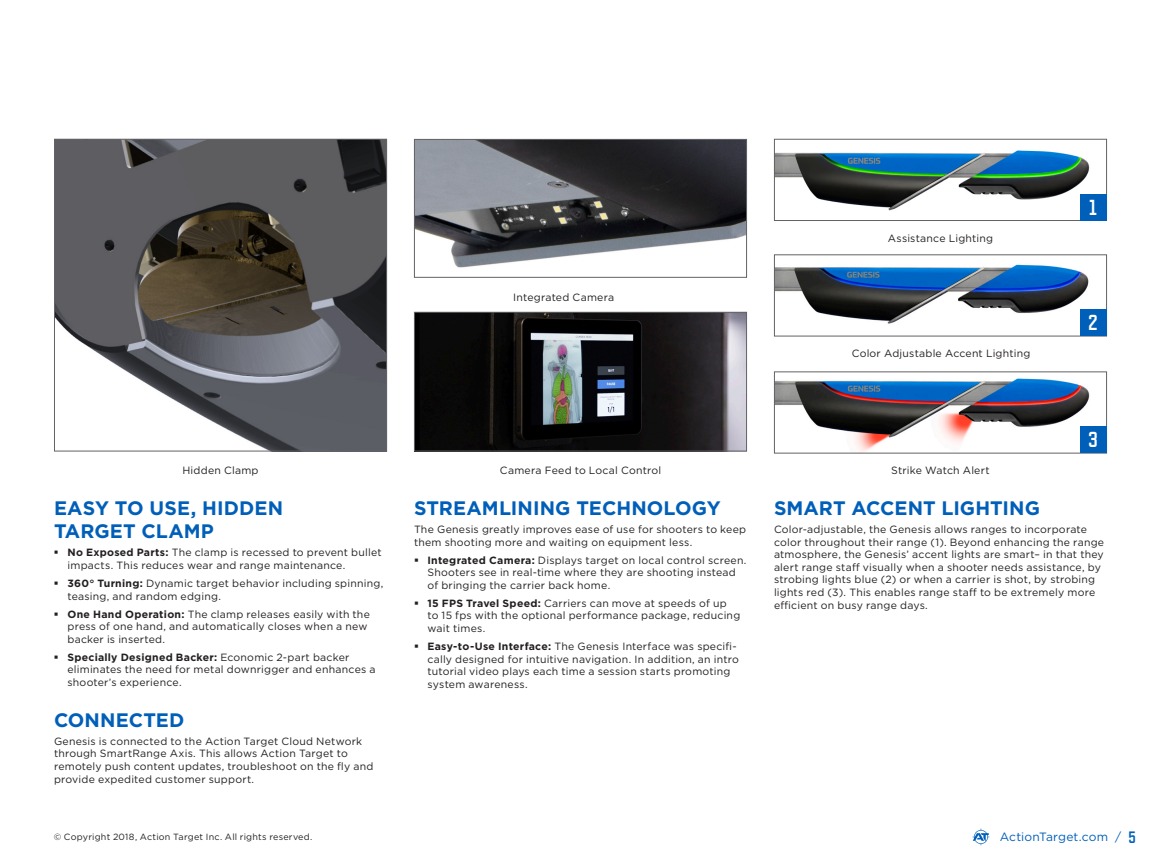
<style>
.page{position:relative;width:1161px;height:864px;background:#fff}
.page>*{position:absolute;margin:0;border:0;box-sizing:border-box;transform-origin:0 0}
.t1{font:700 21.75px "Refrigerator Deluxe";color:#fff}
.t2{font:700 19.5px/23.4px "Gotham";letter-spacing:.005em;color:#005fb9}
.t3{font:12px "Gotham";letter-spacing:.005em;color:#005fb9}
.t4{font:10.5px/12.6px "Gotham";letter-spacing:.02em;color:#231f20}
.t5{font:9px "Gotham";letter-spacing:.02em;color:#231f20}
.s1{font-weight:700}
.s2{font-family:"Refrigerator Deluxe";font-weight:700;font-size:16.5px}
</style>
<div class="page">
<img style="left:56px;top:141px;width:329px;height:308px">
<div style="left:54px;top:139px;width:333px;height:312px;border:1px solid #636366"></div>
<img style="left:776px;top:150px;width:314px;height:61px">
<div style="left:774px;top:139px;width:333px;height:82px;border:1px solid #636366"></div>
<img style="left:776px;top:378px;width:314px;height:74px">
<div style="left:774px;top:371px;width:333px;height:83px;border:1px solid #636366"></div>
<img style="left:776px;top:264px;width:313px;height:60px">
<div style="left:774px;top:254px;width:333px;height:82px;border:1px solid #636366"></div>
<img style="left:416px;top:141px;width:329px;height:127px">
<div style="left:414px;top:139px;width:333px;height:139px;border:1px solid #636366"></div>
<img style="left:416px;top:314px;width:329px;height:135px">
<div style="left:414px;top:312px;width:333px;height:139px;border:1px solid #636366"></div>
<div style="left:1080px;top:309px;width:26px;height:27px;background:#005fb9"></div>
<div style="left:1080px;top:194px;width:26px;height:26px;background:#005fb9"></div>
<div style="left:1080px;top:426px;width:26px;height:27px;background:#005fb9"></div>
<svg style="left:973px;top:829px;width:16px;height:16px"></svg>
<p class="t4" style="left:513px;top:290px;width:103px">Integrated Camera</p>
<p class="t4" style="left:888px;top:232px;width:107px">Assistance Lighting</p>
<p class="t4" style="left:852px;top:346px;width:180px">Color Adjustable Accent Lighting</p>
<h1 class="t1" style="left:1089px;top:194px;width:9px">1</h1>
<h1 class="t1" style="left:1088px;top:310px;width:11px">2</h1>
<p class="t4" style="left:182px;top:464px;width:78px">Hidden Clamp</p>
<p class="t4" style="left:500px;top:464px;width:163px">Camera Feed to Local Control</p>
<h2 class="t2" style="left:54px;top:496px;width:231px">EASY TO USE, HIDDEN<br>TARGET CLAMP</h2>
<p class="t4" style="left:67px;top:546px;width:316px;text-indent:-14px">▪ <span class="s1">No Exposed Parts:</span> The clamp is recessed to prevent bullet impacts. This reduces wear and range maintenance.</p>
<p class="t4" style="left:67px;top:577px;width:317px;text-indent:-14px">▪ <span class="s1">360° Turning:</span> Dynamic target behavior including spinning, teasing, and random edging.</p>
<p class="t4" style="left:67px;top:607px;width:304px;text-indent:-14px">▪ <span class="s1">One Hand Operation:</span> The clamp releases easily with the press of one hand, and automatically closes when a new backer is inserted.</p>
<p class="t4" style="left:67px;top:651px;width:310px;text-indent:-14px">▪ <span class="s1">Specially Designed Backer:</span> Economic 2-part backer eliminates the need for metal downrigger and enhances a shooter’s experience.</p>
<h2 class="t2" style="left:54px;top:708px;width:132px">CONNECTED</h2>
<p class="t4" style="left:54px;top:735px;width:321px">Genesis is connected to the Action Target Cloud Network through SmartRange Axis. This allows Action Target to remotely push content updates, troubleshoot on the fly and provide expedited customer support.</p>
<h2 class="t2" style="left:414px;top:496px;width:308px">STREAMLINING TECHNOLOGY</h2>
<p class="t4" style="left:414px;top:523px;width:334px">The Genesis greatly improves ease of use for shooters to keep them shooting more and waiting on equipment less.</p>
<p class="t4" style="left:428px;top:553px;width:321px;text-indent:-14px">▪ <span class="s1">Integrated Camera:</span> Displays target on local control screen.<br>Shooters see in real-time where they are shooting instead of bringing the carrier back home.</p>
<p class="t4" style="left:428px;top:597px;width:314px;text-indent:-14px">▪ <span class="s1">15 FPS Travel Speed:</span> Carriers can move at speeds of up to 15 fps with the optional performance package, reducing wait times.</p>
<p class="t4" style="left:428px;top:640px;width:313px;text-indent:-14px">▪ <span class="s1">Easy-to-Use Interface:</span> The Genesis Interface was specifi&shy;cally designed for intuitive navigation. In addition, an intro tutorial video plays each time a session starts promoting system awareness.</p>
<p class="t4" style="left:891px;top:464px;width:100px">Strike Watch Alert</p>
<h1 class="t1" style="left:1088px;top:427px;width:11px">3</h1>
<h2 class="t2" style="left:774px;top:496px;width:268px">SMART ACCENT LIGHTING</h2>
<p class="t4" style="left:774px;top:523px;width:332px">Color-adjustable, the Genesis allows ranges to incorporate color throughout their range (1). Beyond enhancing the range atmosphere, the Genesis’ accent lights are smart– in that they alert range staff visually when a shooter needs assistance, by strobing lights blue (2) or when a carrier is shot, by strobing lights red (3). This enables range staff to be extremely more efficient on busy range days.</p>
<p class="t5" style="left:54px;top:831px;width:260px">© Copyright 2018, Action Target Inc. All rights reserved.</p>
<p class="t3" style="left:1000px;top:829px;width:138px">ActionTarget.com / <span class="s2">5</span></p>
</div>
